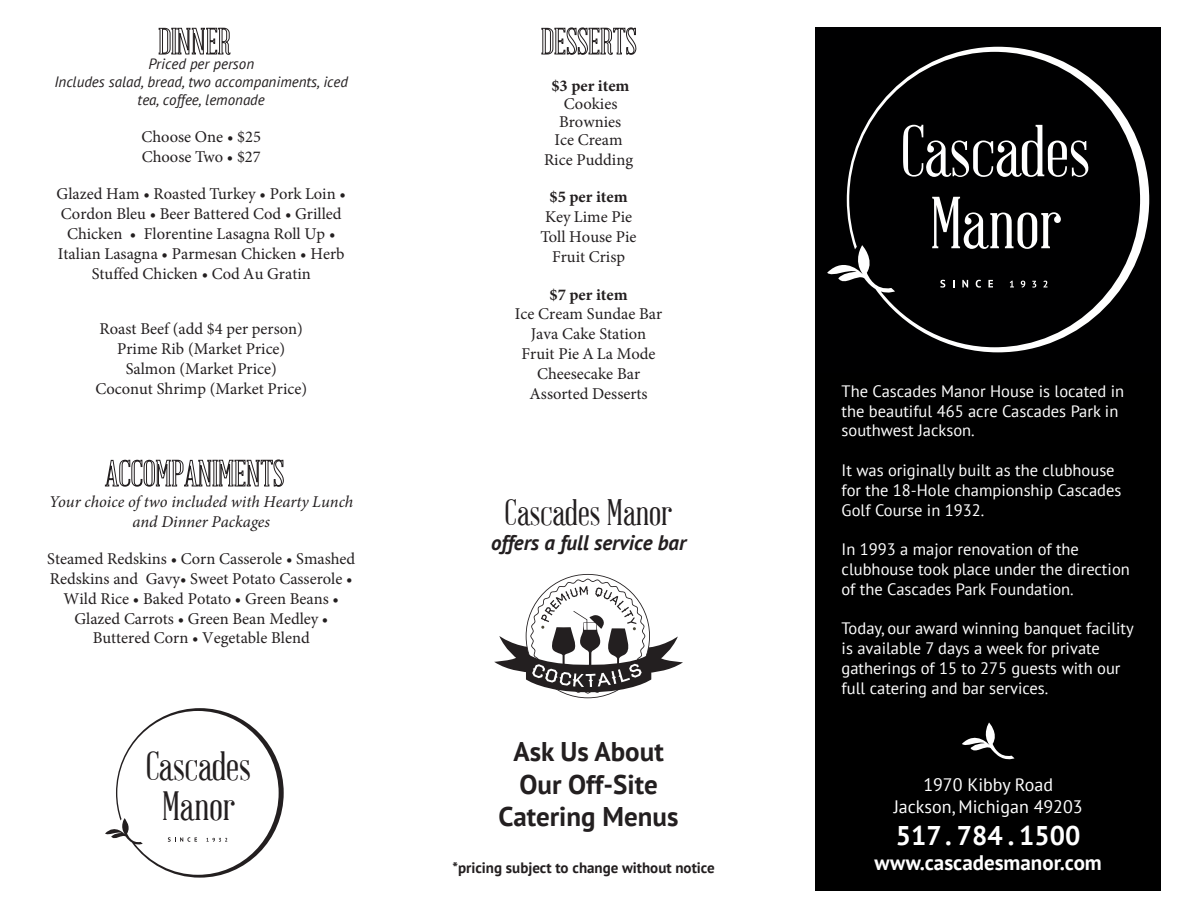
<style>
.page{position:relative;width:1188px;height:918px;background:#fff}
.page>*{position:absolute;margin:0;border:0;box-sizing:border-box;transform-origin:0 0}
.t1{font:39.9px/39.9px "Abraham Lincoln";color:#231f20;text-align:center}
.t2{font:36px "Abraham Lincoln";color:#231f20}
.t3{font:700 27px/32.4px "PT Sans";color:#231f20;text-align:center}
.t4{font:700 27px "PT Sans";color:#fff}
.t5{font:700 21px "PT Sans";color:#fff}
.t6{font:italic 700 21px "PT Sans";color:#231f20}
.t7{font:18px/21.6px "PT Sans";color:#fff;text-align:center}
.t8{font:16.5px/19.8px "Minion Pro";color:#231f20;text-align:center}
.t9{font:16.5px/19.8px "PT Sans";color:#fff}
.t10{font:italic 16.5px/19.4px "Minion Pro";color:#231f20;text-align:center}
.t11{font:700 16.5px "Minion Pro";color:#231f20}
.t12{font:italic 15px/18px "PT Sans";color:#231f20;text-align:center}
.t13{font:700 15px "PT Sans";color:#231f20}
</style>
<div class="page">
<div style="left:815px;top:349px;width:346px;height:542px;background:#000"></div>
<div style="left:815px;top:27px;width:346px;height:346px;background:#000001"></div>
<svg style="left:827px;top:47px;width:322px;height:305px"></svg>
<svg style="left:940px;top:280px;width:5px;height:8px"></svg>
<svg style="left:962px;top:280px;width:6px;height:8px"></svg>
<svg style="left:976px;top:280px;width:5px;height:8px"></svg>
<svg style="left:988px;top:280px;width:5px;height:7px"></svg>
<svg style="left:1010px;top:281px;width:4px;height:6px"></svg>
<svg style="left:1021px;top:281px;width:4px;height:7px"></svg>
<svg style="left:1032px;top:281px;width:4px;height:7px"></svg>
<svg style="left:1043px;top:281px;width:4px;height:6px"></svg>
<svg style="left:903px;top:125px;width:186px;height:52px"></svg>
<svg style="left:932px;top:197px;width:129px;height:52px"></svg>
<svg style="left:962px;top:723px;width:52px;height:37px"></svg>
<svg style="left:541px;top:27px;width:95px;height:28px"></svg>
<svg style="left:158px;top:27px;width:73px;height:28px"></svg>
<svg style="left:105px;top:459px;width:179px;height:28px"></svg>
<svg style="left:105px;top:708px;width:179px;height:170px"></svg>
<svg style="left:494px;top:574px;width:189px;height:124px"></svg>
<p class="t12" style="left:54px;top:54px;width:295px">Priced per person<br>Includes salad, bread, two accompaniments, iced tea, coffee, lemonade</p>
<p class="t8" style="left:142px;top:127px;width:121px;text-align:left">Choose One • $25<br>Choose Two • $27</p>
<p class="t8" style="left:57px;top:184px;width:291px">Glazed Ham • Roasted Turkey • Pork Loin • Cordon Bleu • Beer Battered Cod • Grilled Chicken • Florentine Lasagna Roll Up • Italian Lasagna • Parmesan Chicken • Herb Stuffed Chicken • Cod Au Gratin</p>
<p class="t8" style="left:95px;top:319px;width:213px">Roast Beef (add $4 per person)<br>Prime Rib (Market Price)<br>Salmon (Market Price)<br>Coconut Shrimp (Market Price)</p>
<p class="t10" style="left:49px;top:492px;width:306px">Your choice of two included with Hearty Lunch and Dinner Packages</p>
<p class="t8" style="left:47px;top:549px;width:310px">Steamed Redskins • Corn Casserole • Smashed Redskins and Gavy• Sweet Potato Casserole • Wild Rice • Baked Potato • Green Beans • Glazed Carrots • Green Bean Medley • Buttered Corn • Vegetable Blend</p>
<h1 class="t1" style="left:146px;top:747px;width:106px">Cascades<br>Manor</h1>
<p class="t11" style="left:551px;top:74px;width:80px">$3 per item</p>
<p class="t8" style="left:559px;top:95px;width:64px;line-height:18px;text-align:left">Cookies<br>Brownies</p>
<p class="t8" style="left:544px;top:130px;width:91px">Ice Cream<br>Rice Pudding</p>
<p class="t11" style="left:550px;top:185px;width:80px">$5 per item</p>
<p class="t8" style="left:541px;top:207px;width:98px">Key Lime Pie<br>Toll House Pie<br>Fruit Crisp</p>
<p class="t11" style="left:550px;top:283px;width:80px">$7 per item</p>
<p class="t8" style="left:515px;top:304px;width:149px">Ice Cream Sundae Bar<br>Java Cake Station<br>Fruit Pie A La Mode<br>Cheesecake Bar<br>Assorted Desserts</p>
<h2 class="t2" style="left:505px;top:494px;width:169px">Cascades Manor</h2>
<p class="t6" style="left:491px;top:529px;width:197px">offers a full service bar</p>
<h3 class="t3" style="left:499px;top:735px;width:181px">Ask Us About<br>Our Off-Site<br>Catering Menus</h3>
<p class="t13" style="left:452px;top:858px;width:264px">*pricing subject to change without notice</p>
<p class="t9" style="left:842px;top:381px;width:284px">The Cascades Manor House is located in the beautiful 465 acre Cascades Park in southwest Jackson.</p>
<p class="t9" style="left:842px;top:460px;width:281px">It was originally built as the clubhouse for the 18-Hole championship Cascades<br>Golf Course in 1932.</p>
<p class="t9" style="left:842px;top:539px;width:290px">In 1993 a major renovation of the clubhouse took place under the direction of the Cascades Park Foundation.</p>
<p class="t9" style="left:842px;top:618px;width:294px">Today, our award winning banquet facility is available 7 days a week for private gatherings of 15 to 275 guests with our full catering and bar services.</p>
<p class="t7" style="left:894px;top:774px;width:191px">1970 Kibby Road<br>Jackson, Michigan 49203</p>
<h3 class="t4" style="left:896px;top:818px;width:186px">517 . 784 . 1500</h3>
<p class="t5" style="left:875px;top:849px;width:229px">www.cascadesmanor.com</p>
</div>
